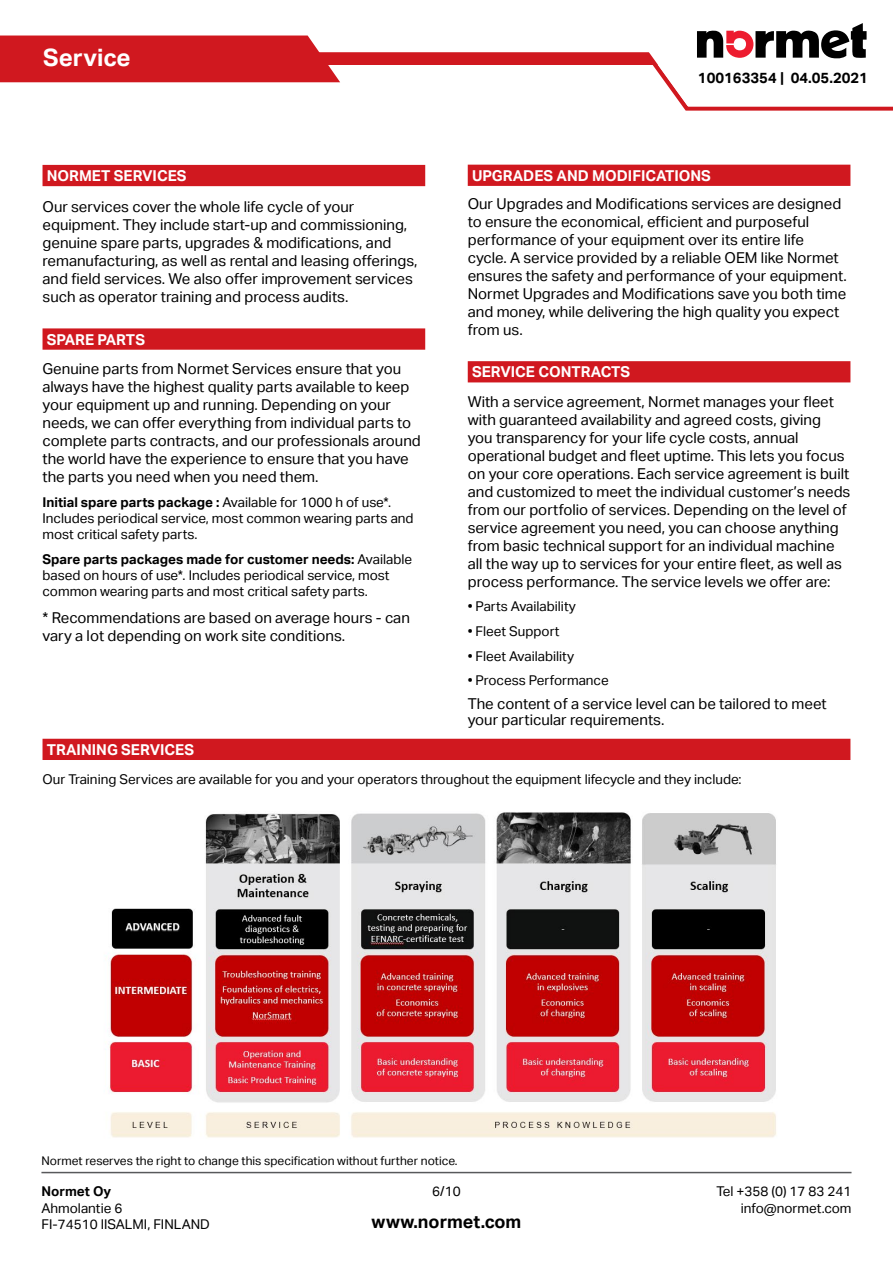
<style>
.page{position:relative;width:893px;height:1263px;background:#fff}
.page>*{position:absolute;margin:0;border:0;box-sizing:border-box;transform-origin:0 0}
.t1{font:700 24px "Aktiv Grotesk";color:#fff}
.t2{font:700 18px "Aktiv Grotesk";color:#000}
.t3{font:15px/18px "Aktiv Grotesk";color:#000}
.t4{font:700 15px "Aktiv Grotesk";color:#fff}
.t5{font:700 14.85px "Aktiv Grotesk";color:#000}
.t6{font:13.5px/16.2px "Aktiv Grotesk";color:#000}
.t7{font:700 13.5px "Aktiv Grotesk";color:#000}
.t8{font:12px "Aktiv Grotesk";color:#000}
.s1{font-weight:700}
</style>
<div class="page">
<div style="left:43px;top:165px;width:382px;height:21px;background:#d0181f"></div>
<div style="left:43px;top:328px;width:382px;height:22px;background:#d0181f"></div>
<div style="left:468px;top:165px;width:382px;height:21px;background:#d0181f"></div>
<div style="left:468px;top:361px;width:382px;height:21px;background:#d0181f"></div>
<div style="left:43px;top:739px;width:807px;height:21px;background:#d0181f"></div>
<img style="left:105px;top:812px;width:672px;height:326px">
<hr style="left:41px;top:1172px;width:810px;height:1px;background:#58595b">
<div style="left:0;top:52px;width:668px;height:13px;background:#d0181f"></div>
<div style="left:0;top:36px;width:340px;height:46px;background:#d0181f"></div>
<svg style="left:611px;top:23px;width:282px;height:88px"></svg>
<h1 class="t1" style="left:43px;top:44px;width:89px">Service</h1>
<p class="t4" style="left:47px;top:167px;width:141px">NORMET SERVICES</p>
<p class="t3" style="left:43px;top:198px;width:377px">Our services cover the whole life cycle of your equipment. They include start-up and commissioning, genuine spare parts, upgrades &amp; modifications, and remanufacturing, as well as rental and leasing offerings, and field services. We also offer improvement services such as operator training and process audits.</p>
<p class="t4" style="left:47px;top:331px;width:100px">SPARE PARTS</p>
<p class="t3" style="left:43px;top:360px;width:380px">Genuine parts from Normet Services ensure that you always have the highest quality parts available to keep your equipment up and running. Depending on your needs, we can offer everything from individual parts to complete parts contracts, and our professionals around the world have the experience to ensure that you have the parts you need when you need them.</p>
<p class="t6" style="left:43px;top:494px;width:373px"><span class="s1">Initial spare parts package :</span> Available for 1000 h of use*.<br>Includes periodical service, most common wearing parts and most critical safety parts.</p>
<p class="t6" style="left:43px;top:551px;width:371px"><span class="s1">Spare parts packages made for customer needs:</span> Available based on hours of use*. Includes periodical service, most common wearing parts and most critical safety parts.</p>
<p class="t3" style="left:43px;top:608px;width:369px">* Recommendations are based on average hours - can vary a lot depending on work site conditions.</p>
<p class="t5" style="left:698px;top:69px;width:172px">100163354 | 04.05.2021</p>
<p class="t4" style="left:472px;top:167px;width:240px">UPGRADES AND MODIFICATIONS</p>
<p class="t3" style="left:468px;top:194px;width:380px">Our Upgrades and Modifications services are designed to ensure the economical, efficient and purposeful performance of your equipment over its entire life cycle. A service provided by a reliable OEM like Normet ensures the safety and performance of your equipment.<br>Normet Upgrades and Modifications save you both time and money, while delivering the high quality you expect from us.</p>
<p class="t4" style="left:472px;top:363px;width:160px">SERVICE CONTRACTS</p>
<p class="t3" style="left:468px;top:392px;width:384px">With a service agreement, Normet manages your fleet with guaranteed availability and agreed costs, giving<br>you transparency for your life cycle costs, annual operational budget and fleet uptime. This lets you focus on your core operations. Each service agreement is built and customized to meet the individual customer’s needs from our portfolio of services. Depending on the level of service agreement you need, you can choose anything from basic technical support for an individual machine all the way up to services for your entire fleet, as well as process performance. The service levels we offer are:</p>
<p class="t6" style="left:468px;top:599px;width:110px">• Parts Availability</p>
<p class="t6" style="left:468px;top:623px;width:93px">• Fleet Support</p>
<p class="t6" style="left:468px;top:648px;width:108px">• Fleet Availability</p>
<p class="t6" style="left:468px;top:673px;width:142px">• Process Performance</p>
<p class="t3" style="left:468px;top:696px;width:361px;line-height:16.2px">The content of a service level can be tailored to meet your particular requirements.</p>
<p class="t4" style="left:47px;top:741px;width:149px">TRAINING SERVICES</p>
<p class="t6" style="left:43px;top:771px;width:701px">Our Training Services are available for you and your operators throughout the equipment lifecycle and they include:</p>
<p class="t8" style="left:41px;top:1154px;width:418px">Normet reserves the right to change this specification without further notice.</p>
<p class="t7" style="left:41px;top:1184px;width:71px">Normet Oy</p>
<p class="t6" style="left:41px;top:1200px;width:170px">Ahmolantie 6<br>FI-74510 IISALMI, FINLAND</p>
<p class="t6" style="left:432px;top:1184px;width:30px">6/10</p>
<p class="t2" style="left:372px;top:1211px;width:151px">www.normet.com</p>
<p class="t6" style="left:716px;top:1184px;width:137px;text-align:right">Tel +358 (0) 17 83 241 info@normet.com</p>
</div>
